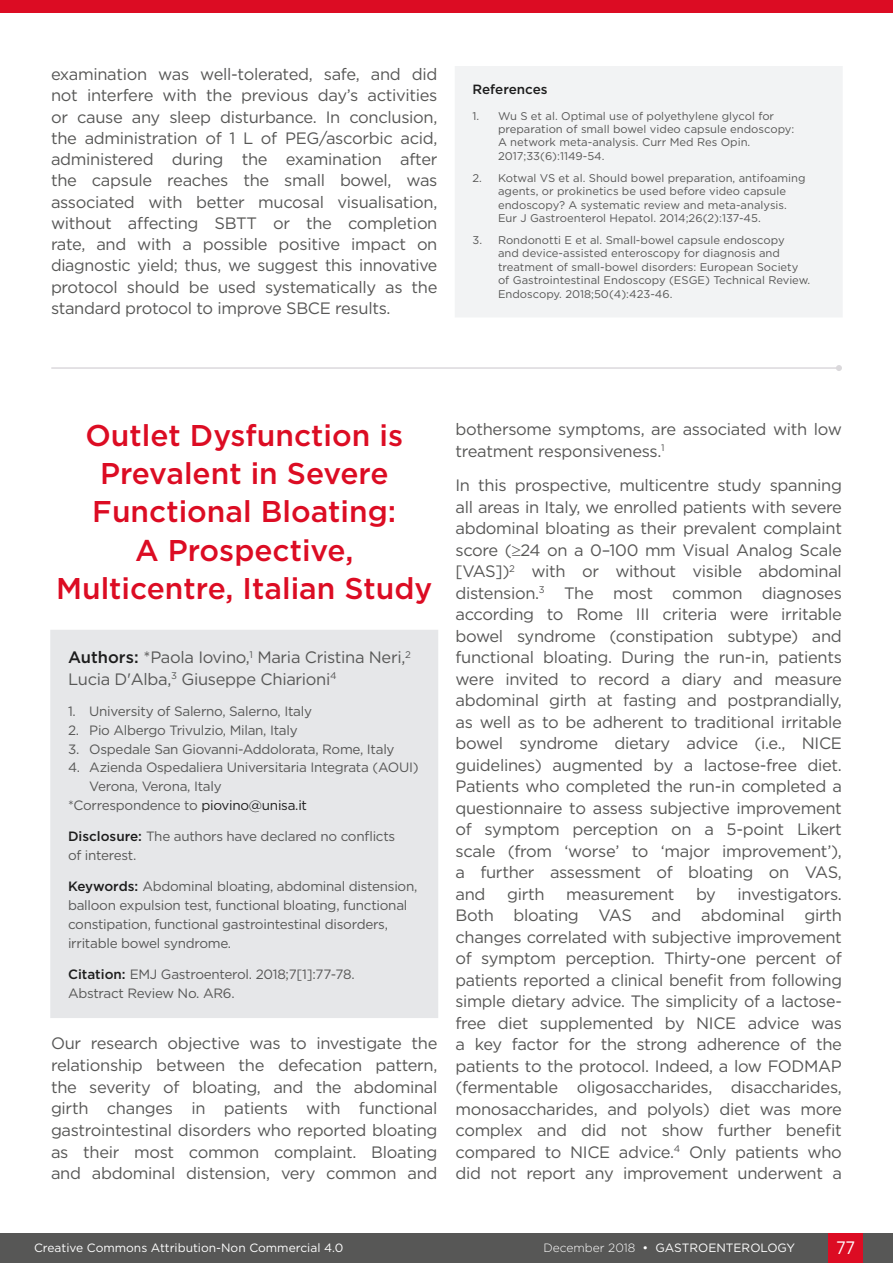
<style>
.page{position:relative;width:893px;height:1263px;background:#fff}
.page>*{position:absolute;margin:0;border:0;box-sizing:border-box;transform-origin:0 0}
.Abstract_Title{font:500 30px/38.2px "Gotham";color:#dc0c23;text-align:center}
.t1{font:18px "Gotham";color:#fff;scale:.9 1}
.Body_Text{font:16.5px/21.5px "Gotham";letter-spacing:-.02em;color:#575756;text-align:justify}
.t2{font:13.5px/18.8px "Gotham";letter-spacing:-.02em;color:#575756}
.t3{font:500 13.35px "Gotham";color:#1d1d1d}
.t4{font:12px "Gotham";color:#fff}
.t5{font:11.1px/13.5px "Gotham";color:#575756}
.s1{font-weight:500;color:#1d1d1d}
.s2{color:#1d1d1d}
.s3{font-weight:300}
</style>
<div class="page">
<div style="left:0;top:1233px;width:893px;height:30px;background:#575756"></div>
<div style="left:829px;top:1233px;width:34px;height:30px;background:#dc0c23"></div>
<div style="left:0;top:0;width:893px;height:13px;background:#dc0c23"></div>
<div style="left:455px;top:66px;width:388px;height:251px;background:#f2f3f4"></div>
<hr style="left:52px;top:367px;width:787px;height:2px;background:#dbd9dc">
<svg style="left:836px;top:365px;width:6px;height:6px"></svg>
<div style="left:50px;top:630px;width:388px;height:388px;background:#e6e7e9"></div>
<p class="Body_Text" style="left:51px;top:63px;width:388px">examination was well-tolerated, safe, and did not interfere with the previous day’s activities or cause any sleep disturbance. In conclusion, the administration of 1 L of PEG/ascorbic acid, administered during the examination after the capsule reaches the small bowel, was associated with better mucosal visualisation, without affecting SBTT or the completion rate, and with a possible positive impact on diagnostic yield; thus, we suggest this innovative protocol should be used systematically as the standard protocol to improve SBCE results.</p>
<p class="t3" style="left:472px;top:80px;width:77px">References</p>
<p class="t5" style="left:498px;top:109px;width:298px;text-indent:-26px">1. Wu S et al. Optimal use of polyethylene glycol for preparation of small bowel video capsule endoscopy:<br>A network meta-analysis. Curr Med Res Opin.<br>2017;33(6):1149-54.</p>
<p class="t5" style="left:498px;top:171px;width:309px;text-indent:-26px">2. Kotwal VS et al. Should bowel preparation, antifoaming agents, or prokinetics be used before video capsule endoscopy? A systematic review and meta-analysis.<br>Eur J Gastroenterol Hepatol. 2014;26(2):137-45.</p>
<p class="t5" style="left:498px;top:233px;width:314px;text-indent:-26px">3. Rondonotti E et al. Small-bowel capsule endoscopy<br>and device-assisted enteroscopy for diagnosis and treatment of small-bowel disorders: European Society of Gastrointestinal Endoscopy (ESGE) Technical Review.<br>Endoscopy. 2018;50(4):423-46.</p>
<p class="Abstract_Title" style="left:56px;top:416px;width:378px">Outlet Dysfunction is<br>Prevalent in Severe<br>Functional Bloating:<br>A Prospective,<br>Multicentre, Italian Study</p>
<p class="Body_Text" style="left:68px;top:646px;width:344px"><span class="s1">Authors:</span> *Paola Iovino,<sup>1</sup> Maria Cristina Neri,<sup>2<br></sup>Lucia D'Alba,<sup>3</sup> Giuseppe Chiarioni<sup>4</sup></p>
<p class="t2" style="left:68px;top:702px;width:246px">1. University of Salerno, Salerno, Italy</p>
<p class="t2" style="left:68px;top:720px;width:231px">2. Pio Albergo Trivulzio, Milan, Italy</p>
<p class="t2" style="left:68px;top:739px;width:328px">3. Ospedale San Giovanni-Addolorata, Rome, Italy</p>
<p class="t2" style="left:89px;top:758px;width:331px;text-indent:-21px">4. Azienda Ospedaliera Universitaria Integrata (AOUI)<br>Verona, Verona, Italy</p>
<p class="t2" style="left:68px;top:795px;width:241px">*Correspondence to <span class="s2">piovino@unisa.it</span></p>
<p class="t2" style="left:68px;top:827px;width:329px"><span class="s1">Disclosure:</span> The authors have declared no conflicts of interest.</p>
<p class="t2" style="left:68px;top:877px;width:351px"><span class="s1">Keywords:</span> Abdominal bloating, abdominal distension, balloon expulsion test, functional bloating, functional constipation, functional gastrointestinal disorders, irritable bowel syndrome.</p>
<p class="t2" style="left:68px;top:964px;width:288px"><span class="s1">Citation:</span> EMJ Gastroenterol. 2018;7[1]:77-78.<br>Abstract Review No. AR6.</p>
<p class="Body_Text" style="left:51px;top:1032px;width:388px">Our research objective was to investigate the relationship between the defecation pattern, the severity of bloating, and the abdominal girth changes in patients with functional gastrointestinal disorders who reported bloating as their most common complaint. Bloating and abdominal distension, very common and</p>
<p class="Body_Text" style="left:455px;top:418px;width:388px">bothersome symptoms, are associated with low treatment responsiveness.<sup>1</sup></p>
<p class="Body_Text" style="left:455px;top:474px;width:388px">In this prospective, multicentre study spanning all areas in Italy, we enrolled patients with severe abdominal bloating as their prevalent complaint score (≥24 on a 0–100 mm Visual Analog Scale [VAS])<sup>2</sup> with or without visible abdominal distension.<sup>3</sup> The most common diagnoses according to Rome III criteria were irritable bowel syndrome (constipation subtype) and functional bloating. During the run-in, patients were invited to record a diary and measure abdominal girth at fasting and postprandially, as well as to be adherent to traditional irritable bowel syndrome dietary advice (i.e., NICE guidelines) augmented by a lactose-free diet.<br>Patients who completed the run-in completed a questionnaire to assess subjective improvement of symptom perception on a 5-point Likert scale (from ‘worse’ to ‘major improvement’), a further assessment of bloating on VAS, and</p>
<p class="Body_Text" style="left:507px;top:883px;width:39px">girth</p>
<p class="Body_Text" style="left:566px;top:883px;width:110px">measurement</p>
<p class="Body_Text" style="left:696px;top:883px;width:21px">by</p>
<p class="Body_Text" style="left:455px;top:883px;width:388px;text-indent:282px">investigators.<br>Both bloating VAS and abdominal girth changes correlated with subjective improvement of symptom perception. Thirty-one percent of patients reported a clinical benefit from following simple dietary advice. The simplicity of a lactose&shy;free diet supplemented by NICE advice was a key factor for the strong adherence of the patients to the protocol. Indeed, a low FODMAP (fermentable oligosaccharides, disaccharides, monosaccharides, and polyols) diet was more complex and did not show further benefit compared to NICE advice.<sup>4</sup> Only patients who did not report any improvement underwent a</p>
<p class="t4" style="left:34px;top:1240px;width:311px">Creative Commons Attribution-Non Commercial 4.0</p>
<p class="t4" style="left:543px;top:1240px;width:253px"><span class="s3">December 2018</span> • GASTROENTEROLOGY</p>
<p class="t1" style="left:836px;top:1236px;width:23px">77</p>
</div>
